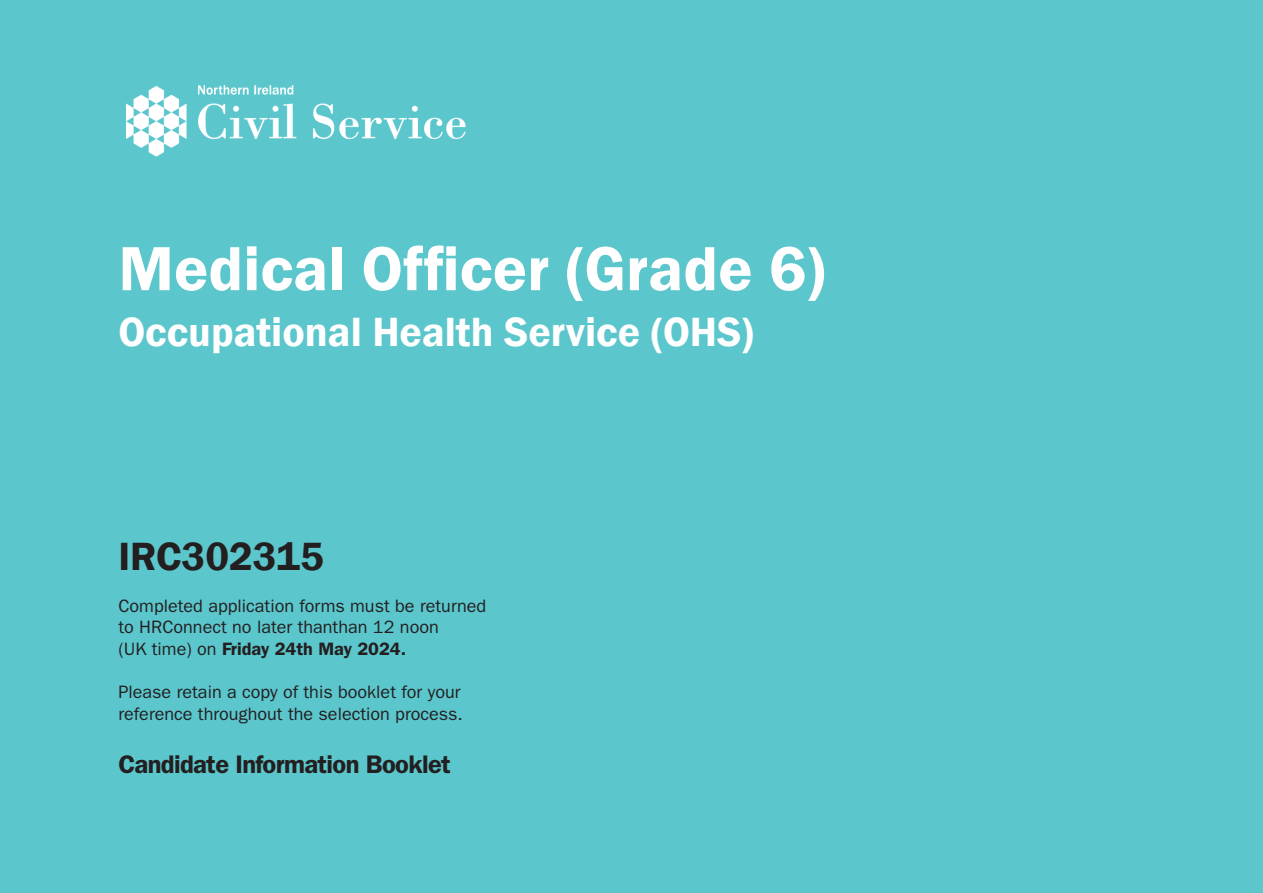
<style>
.page{position:relative;width:1263px;height:893px;background:#5bc6cc}
.page>*{position:absolute;margin:0;border:0;box-sizing:border-box;transform-origin:0 0}
.t1{font:600 64.5px "Franklin Gothic";color:#fff}
.t2{font:600 42px "Franklin Gothic";color:#fff}
.t3{font:600 40.5px "Franklin Gothic";color:#231f20}
.t4{font:600 25.5px "ITC Franklin Gothic Std";letter-spacing:-.025em;color:#231f20}
.t5{font:18px/21.6px "ITC Franklin Gothic Std";color:#231f20}
.t6{font:600 18px "ITC Franklin Gothic Std";color:#231f20}
.s1{font-weight:400}
</style>
<div class="page">
<img style="left:126px;top:85px;width:340px;height:72px">
<p class="t1" style="left:118px;top:229px;width:708px">Medical Officer (Grade 6)</p>
<p class="t2" style="left:118px;top:306px;width:637px">Occupational Health Service (OHS)</p>
<p class="t3" style="left:118px;top:531px;width:207px">IRC302315</p>
<p class="t5" style="left:118px;top:595px;width:369px">Completed application forms must be returned to HRConnect no later thanthan 12 noon</p>
<p class="t6" style="left:118px;top:638px;width:289px"><span class="s1">(UK time) on</span> Friday 24th May 2024.</p>
<p class="t5" style="left:118px;top:681px;width:346px">Please retain a copy of this booklet for your reference throughout the selection process.</p>
<p class="t4" style="left:118px;top:749px;width:334px">Candidate Information Booklet</p>
</div>
